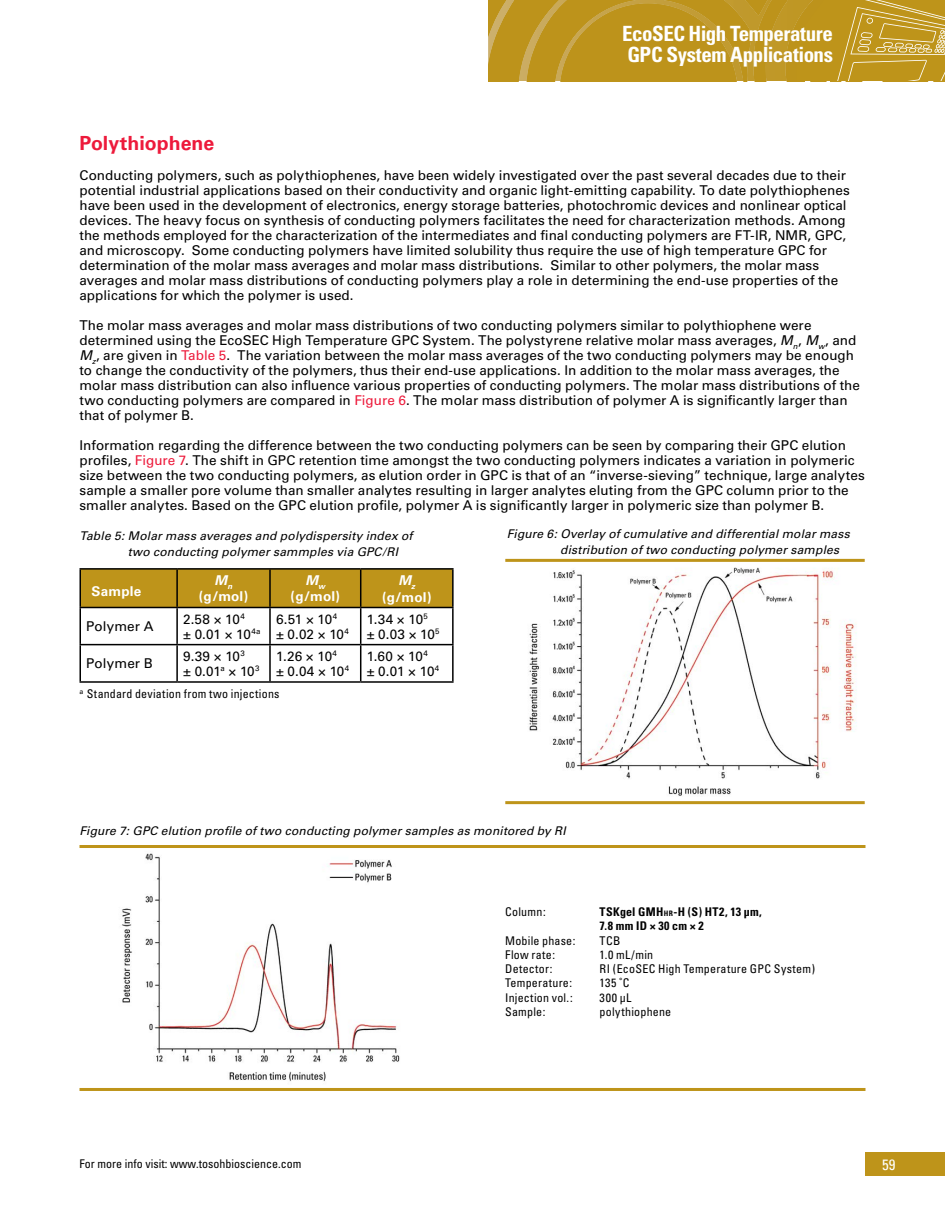
<style>
.page{position:relative;width:945px;height:1215px;background:#fff}
.page>*{position:absolute;margin:0;border:0;box-sizing:border-box;transform-origin:0 0}
.t1{font:700 condensed 21px/21px "Univers";letter-spacing:-.025em;color:#fff}
.t2{font:700 19.5px "Univers";color:#ed1a3b}
.t3{font:condensed 15px "Univers";color:#fff}
.t4{font:13.5px/15px "Univers";color:#000}
.t5{font:700 13.5px/16.5px "Univers";letter-spacing:.015em;color:#fff;text-align:center}
.t6{font:italic 12px/15.8px "Univers";letter-spacing:.015em;color:#000}
.t7{font:condensed 12px "Univers";letter-spacing:.015em;color:#000}
.t8{font:700 condensed 12px/14.2px "Univers";letter-spacing:.025em;color:#000}
.s1{font-style:italic}
.s2{color:#ed1a3b}
.s3{font-size:7.5px}
</style>
<div class="page">
<div style="left:866px;top:1152px;width:79px;height:24px;background:#be941a"></div>
<svg style="left:488px;top:0;width:457px;height:81px;background:#bf9724"></svg>
<div style="left:81px;top:570px;width:371px;height:37px;background:#be941a"></div>
<hr style="left:80px;top:568px;width:97px;height:2px;background:#000">
<hr style="left:80px;top:570px;width:1px;height:37px;background:#000">
<hr style="left:177px;top:568px;width:93px;height:2px;background:#000">
<hr style="left:176px;top:570px;width:2px;height:37px;background:#000">
<hr style="left:270px;top:568px;width:91px;height:2px;background:#000">
<hr style="left:269px;top:570px;width:2px;height:37px;background:#000">
<hr style="left:361px;top:568px;width:93px;height:2px;background:#000">
<hr style="left:360px;top:570px;width:1px;height:37px;background:#000">
<hr style="left:452px;top:570px;width:2px;height:37px;background:#000">
<hr style="left:80px;top:607px;width:97px;height:1px;background:#000">
<hr style="left:80px;top:608px;width:1px;height:36px;background:#000">
<hr style="left:177px;top:607px;width:93px;height:1px;background:#000">
<hr style="left:176px;top:608px;width:2px;height:36px;background:#000">
<hr style="left:270px;top:607px;width:91px;height:1px;background:#000">
<hr style="left:269px;top:608px;width:2px;height:36px;background:#000">
<hr style="left:361px;top:607px;width:93px;height:1px;background:#000">
<hr style="left:360px;top:608px;width:1px;height:36px;background:#000">
<hr style="left:452px;top:608px;width:2px;height:36px;background:#000">
<hr style="left:80px;top:644px;width:97px;height:1px;background:#000">
<hr style="left:80px;top:645px;width:1px;height:36px;background:#000">
<hr style="left:177px;top:644px;width:93px;height:1px;background:#000">
<hr style="left:176px;top:645px;width:2px;height:36px;background:#000">
<hr style="left:270px;top:644px;width:91px;height:1px;background:#000">
<hr style="left:269px;top:645px;width:2px;height:36px;background:#000">
<hr style="left:361px;top:644px;width:93px;height:1px;background:#000">
<hr style="left:360px;top:645px;width:1px;height:36px;background:#000">
<hr style="left:452px;top:645px;width:2px;height:36px;background:#000">
<hr style="left:80px;top:681px;width:97px;height:2px;background:#000">
<hr style="left:177px;top:681px;width:93px;height:2px;background:#000">
<hr style="left:270px;top:681px;width:91px;height:2px;background:#000">
<hr style="left:361px;top:681px;width:93px;height:2px;background:#000">
<img style="left:122px;top:853px;width:278px;height:229px">
<hr style="left:80px;top:845px;width:786px;height:3px;background:#be941a">
<hr style="left:80px;top:1088px;width:786px;height:3px;background:#be941a">
<img style="left:529px;top:567px;width:328px;height:229px">
<hr style="left:505px;top:559px;width:360px;height:3px;background:#be941a">
<hr style="left:505px;top:801px;width:360px;height:3px;background:#be941a">
<h1 class="t1" style="left:622px;top:23px;width:212px">EcoSEC High Temperature<br>GPC System Applications</h1>
<h2 class="t2" style="left:80px;top:131px;width:136px">Polythiophene</h2>
<p class="t4" style="left:80px;top:167px;width:772px">Conducting polymers, such as polythiophenes, have been widely investigated over the past several decades due to their potential industrial applications based on their conductivity and organic light-emitting capability. To date polythiophenes have been used in the development of electronics, energy storage batteries, photochromic devices and nonlinear optical devices. The heavy focus on synthesis of conducting polymers facilitates the need for characterization methods. Among the methods employed for the characterization of the intermediates and final conducting polymers are FT-IR, NMR, GPC, and microscopy. Some conducting polymers have limited solubility thus require the use of high temperature GPC for determination of the molar mass averages and molar mass distributions. Similar to other polymers, the molar mass averages and molar mass distributions of conducting polymers play a role in determining the end-use properties of the applications for which the polymer is used.</p>
<p class="t4" style="left:79px;top:317px;width:782px">The molar mass averages and molar mass distributions of two conducting polymers similar to polythiophene were determined using the EcoSEC High Temperature GPC System. The polystyrene relative molar mass averages, <span class="s1">M</span><sub>n</sub>, <span class="s1">M</span><sub>w</sub>, and <span class="s1">M</span><sub>z</sub>, are given in <span class="s2">Table 5</span>. The variation between the molar mass averages of the two conducting polymers may be enough to change the conductivity of the polymers, thus their end-use applications. In addition to the molar mass averages, the molar mass distribution can also influence various properties of conducting polymers. The molar mass distributions of the two conducting polymers are compared in <span class="s2">Figure 6</span>. The molar mass distribution of polymer A is significantly larger than that of polymer B.</p>
<p class="t4" style="left:79px;top:437px;width:787px">Information regarding the difference between the two conducting polymers can be seen by comparing their GPC elution profiles, <span class="s2">Figure 7</span>. The shift in GPC retention time amongst the two conducting polymers indicates a variation in polymeric size between the two conducting polymers, as elution order in GPC is that of an “inverse-sieving” technique, large analytes sample a smaller pore volume than smaller analytes resulting in larger analytes eluting from the GPC column prior to the smaller analytes. Based on the GPC elution profile, polymer A is significantly larger in polymeric size than polymer B.</p>
<p class="t6" style="left:128px;top:528px;width:286px;text-indent:-48px">Table 5: Molar mass averages and polydispersity index of two conducting polymer sammples via GPC/RI</p>
<p class="t5" style="left:92px;top:583px;width:51px">Sample</p>
<p class="t5" style="left:199px;top:572px;width:51px"><span class="s1">M</span><sub>n </sub>(g/mol)</p>
<p class="t5" style="left:291px;top:572px;width:51px"><span class="s1">M</span><sub>w </sub>(g/mol)</p>
<p class="t5" style="left:382px;top:572px;width:51px"><span class="s1">M</span><sub>z </sub>(g/mol)</p>
<p class="t4" style="left:86px;top:619px;width:69px">Polymer A</p>
<p class="t4" style="left:183px;top:611px;width:79px">2.58 × 10<sup>4<br></sup>± 0.01 × 10<sup>4a</sup></p>
<p class="t4" style="left:276px;top:611px;width:74px">6.51 × 10<sup>4<br></sup>± 0.02 × 10<sup>4</sup></p>
<p class="t4" style="left:367px;top:611px;width:74px">1.34 × 10<sup>5<br></sup>± 0.03 × 10<sup>5</sup></p>
<p class="t4" style="left:86px;top:656px;width:68px">Polymer B</p>
<p class="t4" style="left:183px;top:649px;width:78px">9.39 × 10<sup>3<br></sup>± 0.01<sup>a</sup> × 10<sup>3</sup></p>
<p class="t4" style="left:276px;top:649px;width:75px">1.26 × 10<sup>4<br></sup>± 0.04 × 10<sup>4</sup></p>
<p class="t4" style="left:367px;top:649px;width:74px">1.60 × 10<sup>4<br></sup>± 0.01 × 10<sup>4</sup></p>
<p class="t7" style="left:80px;top:686px;width:202px"><sup>a</sup> Standard deviation from two injections</p>
<p class="t6" style="left:560px;top:526px;width:291px;text-indent:-53px">Figure 6: Overlay of cumulative and differential molar mass distribution of two conducting polymer samples</p>
<p class="t6" style="left:80px;top:822px;width:488px">Figure 7: GPC elution profile of two conducting polymer samples as monitored by RI</p>
<p class="t7" style="left:505px;top:904px;width:42px">Column:</p>
<p class="t8" style="left:600px;top:905px;width:164px">TSKgel GMH<span class="s3">HR</span>-H (S) HT2, 13 µm,<br>7.8 mm ID × 30 cm × 2</p>
<p class="t7" style="left:505px;top:933px;width:72px">Mobile phase:</p>
<p class="t7" style="left:600px;top:933px;width:22px">TCB</p>
<p class="t7" style="left:505px;top:947px;width:52px">Flow rate:</p>
<p class="t7" style="left:600px;top:947px;width:55px">1.0 mL/min</p>
<p class="t7" style="left:505px;top:961px;width:49px">Detector:</p>
<p class="t7" style="left:600px;top:961px;width:217px">RI (EcoSEC High Temperature GPC System)</p>
<p class="t7" style="left:505px;top:976px;width:69px">Temperature:</p>
<p class="t7" style="left:600px;top:976px;width:31px">135 ˚C</p>
<p class="t7" style="left:505px;top:990px;width:69px">Injection vol.:</p>
<p class="t7" style="left:600px;top:990px;width:33px">300 µL</p>
<p class="t7" style="left:505px;top:1004px;width:42px">Sample:</p>
<p class="t7" style="left:600px;top:1004px;width:73px">polythiophene</p>
<p class="t7" style="left:80px;top:1157px;width:223px">For more info visit: www.tosohbioscience.com</p>
<p class="t3" style="left:882px;top:1155px;width:15px">59</p>
</div>
